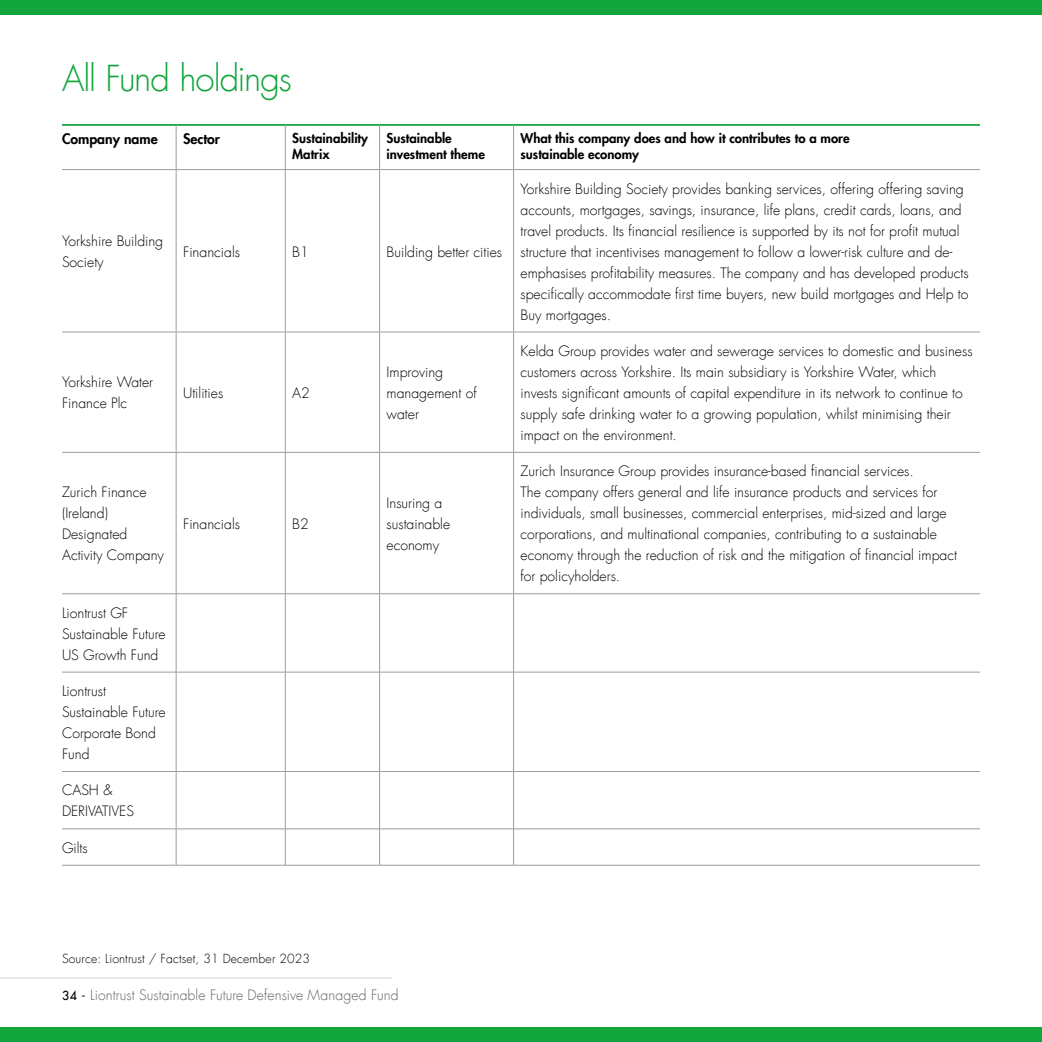
<style>
.page{position:relative;width:1042px;height:1042px;background:#fff}
.page>*{position:absolute;margin:0;border:0;box-sizing:border-box;transform-origin:0 0}
.t1{font:300 35px "Futura LT";letter-spacing:-.035em;color:#11a53c}
.t2{font:300 14px/21px "Futura LT";color:#000}
.t3{font:300 14px "Futura LT";letter-spacing:.005em;color:#646363}
.t4{font:800 14px "Futura LT";color:#000}
.t5{font:800 13.12px/15.8px "Futura LT";color:#000}
.t6{font:300 12.25px "Futura LT";letter-spacing:.01em;color:#000}
.s1{font-weight:400;font-size:12.25px;color:#000}
</style>
<div class="page">
<hr style="left:176px;top:126px;width:1px;height:43px;background:#9d9d9c">
<hr style="left:285px;top:126px;width:1px;height:43px;background:#9d9d9c">
<hr style="left:379px;top:126px;width:1px;height:43px;background:#9d9d9c">
<hr style="left:62px;top:169px;width:114px;height:1px;background:#9d9d9c">
<hr style="left:176px;top:170px;width:1px;height:162px;background:#9d9d9c">
<hr style="left:285px;top:170px;width:1px;height:162px;background:#9d9d9c">
<hr style="left:379px;top:170px;width:1px;height:162px;background:#9d9d9c">
<hr style="left:62px;top:332px;width:114px;height:1px;background:#9d9d9c">
<hr style="left:176px;top:332px;width:1px;height:120px;background:#9d9d9c">
<hr style="left:285px;top:332px;width:1px;height:120px;background:#9d9d9c">
<hr style="left:379px;top:332px;width:1px;height:120px;background:#9d9d9c">
<hr style="left:62px;top:452px;width:114px;height:1px;background:#9d9d9c">
<hr style="left:176px;top:452px;width:1px;height:141px;background:#9d9d9c">
<hr style="left:285px;top:452px;width:1px;height:141px;background:#9d9d9c">
<hr style="left:379px;top:452px;width:1px;height:141px;background:#9d9d9c">
<hr style="left:62px;top:593px;width:114px;height:1px;background:#9d9d9c">
<hr style="left:176px;top:594px;width:1px;height:78px;background:#9d9d9c">
<hr style="left:285px;top:594px;width:1px;height:78px;background:#9d9d9c">
<hr style="left:379px;top:594px;width:1px;height:78px;background:#9d9d9c">
<hr style="left:62px;top:672px;width:114px;height:1px;background:#9d9d9c">
<hr style="left:176px;top:672px;width:1px;height:99px;background:#9d9d9c">
<hr style="left:285px;top:672px;width:1px;height:99px;background:#9d9d9c">
<hr style="left:379px;top:672px;width:1px;height:99px;background:#9d9d9c">
<hr style="left:62px;top:771px;width:114px;height:1px;background:#9d9d9c">
<hr style="left:176px;top:772px;width:1px;height:56px;background:#9d9d9c">
<hr style="left:285px;top:772px;width:1px;height:56px;background:#9d9d9c">
<hr style="left:379px;top:772px;width:1px;height:56px;background:#9d9d9c">
<hr style="left:62px;top:828px;width:114px;height:1px;background:#9d9d9c">
<hr style="left:176px;top:829px;width:1px;height:36px;background:#9d9d9c">
<hr style="left:285px;top:829px;width:1px;height:36px;background:#9d9d9c">
<hr style="left:379px;top:829px;width:1px;height:36px;background:#9d9d9c">
<hr style="left:62px;top:865px;width:114px;height:1px;background:#9d9d9c">
<hr style="left:62px;top:124px;width:114px;height:2px;background:#11a53c">
<hr style="left:176px;top:124px;width:109px;height:2px;background:#11a53c">
<hr style="left:285px;top:124px;width:94px;height:2px;background:#11a53c">
<hr style="left:379px;top:124px;width:134px;height:2px;background:#11a53c">
<hr style="left:513px;top:124px;width:467px;height:2px;background:#11a53c">
<hr style="left:176px;top:169px;width:109px;height:1px;background:#9d9d9c">
<hr style="left:285px;top:169px;width:94px;height:1px;background:#9d9d9c">
<hr style="left:379px;top:169px;width:134px;height:1px;background:#9d9d9c">
<hr style="left:513px;top:169px;width:467px;height:1px;background:#9d9d9c">
<hr style="left:176px;top:332px;width:109px;height:1px;background:#9d9d9c">
<hr style="left:285px;top:332px;width:94px;height:1px;background:#9d9d9c">
<hr style="left:379px;top:332px;width:134px;height:1px;background:#9d9d9c">
<hr style="left:513px;top:332px;width:467px;height:1px;background:#9d9d9c">
<hr style="left:176px;top:452px;width:109px;height:1px;background:#9d9d9c">
<hr style="left:285px;top:452px;width:94px;height:1px;background:#9d9d9c">
<hr style="left:379px;top:452px;width:134px;height:1px;background:#9d9d9c">
<hr style="left:513px;top:452px;width:467px;height:1px;background:#9d9d9c">
<hr style="left:176px;top:593px;width:109px;height:1px;background:#9d9d9c">
<hr style="left:285px;top:593px;width:94px;height:1px;background:#9d9d9c">
<hr style="left:379px;top:593px;width:134px;height:1px;background:#9d9d9c">
<hr style="left:513px;top:593px;width:467px;height:1px;background:#9d9d9c">
<hr style="left:176px;top:672px;width:109px;height:1px;background:#9d9d9c">
<hr style="left:285px;top:672px;width:94px;height:1px;background:#9d9d9c">
<hr style="left:379px;top:672px;width:134px;height:1px;background:#9d9d9c">
<hr style="left:513px;top:672px;width:467px;height:1px;background:#9d9d9c">
<hr style="left:176px;top:771px;width:109px;height:1px;background:#9d9d9c">
<hr style="left:285px;top:771px;width:94px;height:1px;background:#9d9d9c">
<hr style="left:379px;top:771px;width:134px;height:1px;background:#9d9d9c">
<hr style="left:513px;top:771px;width:467px;height:1px;background:#9d9d9c">
<hr style="left:176px;top:828px;width:109px;height:1px;background:#9d9d9c">
<hr style="left:285px;top:828px;width:94px;height:1px;background:#9d9d9c">
<hr style="left:379px;top:828px;width:134px;height:1px;background:#9d9d9c">
<hr style="left:513px;top:828px;width:467px;height:1px;background:#9d9d9c">
<hr style="left:176px;top:865px;width:109px;height:1px;background:#9d9d9c">
<hr style="left:285px;top:865px;width:94px;height:1px;background:#9d9d9c">
<hr style="left:379px;top:865px;width:134px;height:1px;background:#9d9d9c">
<hr style="left:513px;top:865px;width:467px;height:1px;background:#9d9d9c">
<hr style="left:513px;top:170px;width:1px;height:162px;background:#9d9d9c">
<hr style="left:513px;top:332px;width:1px;height:120px;background:#9d9d9c">
<hr style="left:513px;top:452px;width:1px;height:141px;background:#9d9d9c">
<hr style="left:513px;top:594px;width:1px;height:78px;background:#9d9d9c">
<hr style="left:513px;top:672px;width:1px;height:99px;background:#9d9d9c">
<hr style="left:513px;top:772px;width:1px;height:56px;background:#9d9d9c">
<hr style="left:513px;top:829px;width:1px;height:36px;background:#9d9d9c">
<hr style="left:513px;top:126px;width:1px;height:43px;background:#9d9d9c">
<div style="left:0;top:0;width:1042px;height:15px;background:#11a53c"></div>
<div style="left:0;top:1027px;width:1042px;height:15px;background:#11a53c"></div>
<hr style="left:0;top:977px;width:392px;height:1px;background:#d0d0d0">
<h1 class="t1" style="left:62px;top:57px;width:231px">All Fund holdings</h1>
<p class="t4" style="left:62px;top:129px;width:97px">Company name</p>
<p class="t4" style="left:183px;top:129px;width:38px">Sector</p>
<p class="t5" style="left:292px;top:130px;width:77px">Sustainability<br>Matrix</p>
<p class="t5" style="left:386px;top:130px;width:100px">Sustainable investment theme</p>
<p class="t5" style="left:520px;top:130px;width:331px">What this company does and how it contributes to a more sustainable economy</p>
<p class="t2" style="left:62px;top:231px;width:103px">Yorkshire Building<br>Society</p>
<p class="t2" style="left:183px;top:241px;width:58px">Financials</p>
<p class="t2" style="left:292px;top:241px;width:18px">B1</p>
<p class="t2" style="left:386px;top:241px;width:117px">Building better cities</p>
<p class="t2" style="left:62px;top:372px;width:93px">Yorkshire Water<br>Finance Plc</p>
<p class="t2" style="left:183px;top:383px;width:42px">Utilities</p>
<p class="t2" style="left:292px;top:383px;width:19px">A2</p>
<p class="t2" style="left:62px;top:482px;width:104px">Zurich Finance (Ireland)<br>Designated<br>Activity Company</p>
<p class="t2" style="left:62px;top:602px;width:105px">Liontrust GF<br>Sustainable Future<br>US Growth Fund</p>
<p class="t2" style="left:62px;top:681px;width:105px">Liontrust<br>Sustainable Future<br>Corporate Bond<br>Fund</p>
<p class="t2" style="left:62px;top:780px;width:73px">CASH &amp;<br>DERIVATIVES</p>
<p class="t2" style="left:62px;top:837px;width:27px">Gilts</p>
<p class="t2" style="left:183px;top:514px;width:58px">Financials</p>
<p class="t2" style="left:292px;top:514px;width:18px">B2</p>
<p class="t2" style="left:386px;top:362px;width:92px">Improving management of water</p>
<p class="t2" style="left:386px;top:493px;width:65px">Insuring a sustainable economy</p>
<p class="t2" style="left:520px;top:178px;width:450px">Yorkshire Building Society provides banking services, offering offering saving accounts, mortgages, savings, insurance, life plans, credit cards, loans, and travel products. Its financial resilience is supported by its not for profit mutual structure that incentivises management to follow a lower-risk culture and de&shy;emphasises profitability measures. The company and has developed products specifically accommodate first time buyers, new build mortgages and Help to Buy mortgages.</p>
<p class="t2" style="left:520px;top:341px;width:453px">Kelda Group provides water and sewerage services to domestic and business customers across Yorkshire. Its main subsidiary is Yorkshire Water, which invests significant amounts of capital expenditure in its network to continue to supply safe drinking water to a growing population, whilst minimising their impact on the environment.</p>
<p class="t2" style="left:520px;top:461px;width:438px">Zurich Insurance Group provides insurance-based financial services.<br>The company offers general and life insurance products and services for individuals, small businesses, commercial enterprises, mid-sized and large corporations, and multinational companies, contributing to a sustainable economy through the reduction of risk and the mitigation of financial impact for policyholders.</p>
<p class="t6" style="left:62px;top:950px;width:250px">Source: Liontrust / Factset, 31 December 2023</p>
<p class="t3" style="left:62px;top:986px;width:338px"><span class="s1">34 -</span> Liontrust Sustainable Future Defensive Managed Fund</p>
</div>
